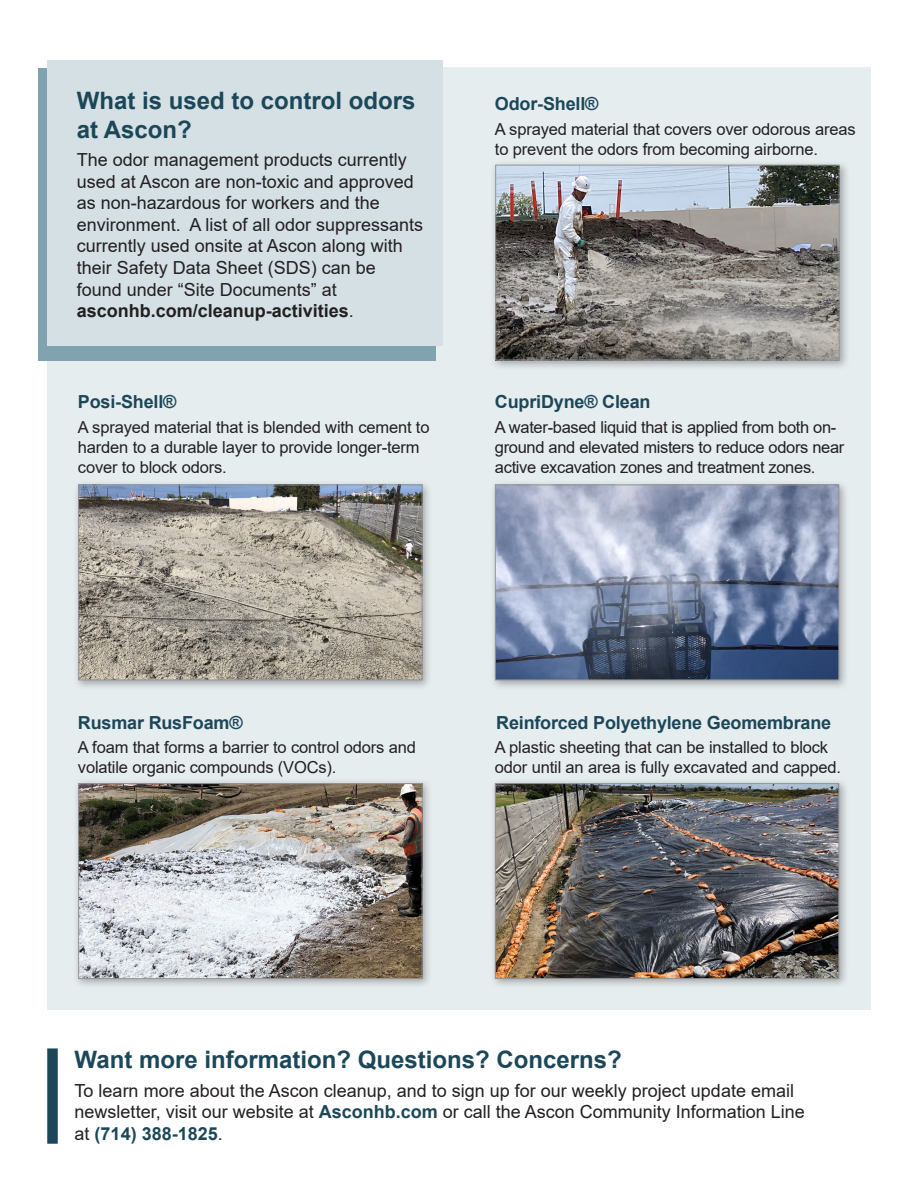
<style>
.page{position:relative;width:918px;height:1188px;background:#fff}
.page>*{position:absolute;margin:0;border:0;box-sizing:border-box;transform-origin:0 0}
.Body_Title{font:700 24px/28.8px "Arial";color:#1c4758}
.Body_Title-2{font:18px/21.6px "Arial";color:#231f20}
.Body_Title-3{font:700 18px "Arial";letter-spacing:-.01em;color:#1c4758}
.Body_Title-4{font:16.5px/19.8px "Arial";letter-spacing:-.01em;color:#231f20}
.s1{font-weight:700}
.s2{font-weight:700;color:#1c4758}
</style>
<div class="page">
<div style="left:47px;top:68px;width:824px;height:942px;background:#e6edef"></div>
<div style="left:490px;top:160px;width:360px;height:211px;background:#231f20;opacity:.35"></div>
<img style="left:497px;top:167px;width:341px;height:191px">
<div style="left:495px;top:165px;width:345px;height:195px;border:1px solid #939598"></div>
<div style="left:73px;top:778px;width:360px;height:211px;background:#231f20;opacity:.35"></div>
<img style="left:80px;top:785px;width:341px;height:192px">
<div style="left:78px;top:783px;width:345px;height:196px;border:1px solid #939598"></div>
<div style="left:490px;top:778px;width:359px;height:211px;background:#231f20;opacity:.35"></div>
<img style="left:497px;top:785px;width:340px;height:192px">
<div style="left:495px;top:783px;width:344px;height:196px;border:1px solid #939598"></div>
<div style="left:73px;top:479px;width:360px;height:212px;background:#231f20;opacity:.35"></div>
<img style="left:80px;top:487px;width:341px;height:191px">
<div style="left:78px;top:485px;width:345px;height:195px;border:1px solid #939598"></div>
<div style="left:490px;top:479px;width:359px;height:212px;background:#231f20;opacity:.35"></div>
<img style="left:497px;top:487px;width:340px;height:191px">
<div style="left:495px;top:485px;width:344px;height:195px;border:1px solid #939598"></div>
<div style="left:38px;top:68px;width:398px;height:292px;background:#80a3af"></div>
<div style="left:48px;top:60px;width:395px;height:285px;background:#d4e0e4"></div>
<div style="left:47px;top:1048px;width:11px;height:96px;background:#1c4758"></div>
<p class="Body_Title" style="left:77px;top:86px;width:340px">What is used to control odors at Ascon?</p>
<p class="Body_Title-2" style="left:77px;top:149px;width:348px">The odor management products currently used at Ascon are non-toxic and approved as non-hazardous for workers and the environment. A list of all odor suppressants currently used onsite at Ascon along with their Safety Data Sheet (SDS) can be found under “Site Documents” at <span class="s1">asconhb.com/cleanup-activities</span>.</p>
<p class="Body_Title-3" style="left:78px;top:389px;width:100px">Posi-Shell®</p>
<p class="Body_Title-4" style="left:78px;top:417px;width:353px">A sprayed material that is blended with cement to harden to a durable layer to provide longer-term cover to block odors.</p>
<p class="Body_Title-3" style="left:495px;top:91px;width:105px">Odor-Shell®</p>
<p class="Body_Title-4" style="left:495px;top:119px;width:362px">A sprayed material that covers over odorous areas to prevent the odors from becoming airborne.</p>
<p class="Body_Title-3" style="left:495px;top:389px;width:157px">CupriDyne® Clean</p>
<p class="Body_Title-4" style="left:495px;top:417px;width:351px">A water-based liquid that is applied from both on&shy;ground and elevated misters to reduce odors near active excavation zones and treatment zones.</p>
<p class="Body_Title-3" style="left:78px;top:710px;width:166px">Rusmar RusFoam®</p>
<p class="Body_Title-4" style="left:78px;top:738px;width:339px">A foam that forms a barrier to control odors and volatile organic compounds (VOCs).</p>
<p class="Body_Title-3" style="left:496px;top:710px;width:336px">Reinforced Polyethylene Geomembrane</p>
<p class="Body_Title-4" style="left:495px;top:738px;width:348px">A plastic sheeting that can be installed to block odor until an area is fully excavated and capped.</p>
<p class="Body_Title" style="left:75px;top:1046px;width:549px">Want more information? Questions? Concerns?</p>
<p class="Body_Title-2" style="left:75px;top:1079px;width:732px">To learn more about the Ascon cleanup, and to sign up for our weekly project update email newsletter, visit our website at <span class="s2">Asconhb.com</span> or call the Ascon Community Information Line at <span class="s2">(714) 388-1825</span>.</p>
</div>
